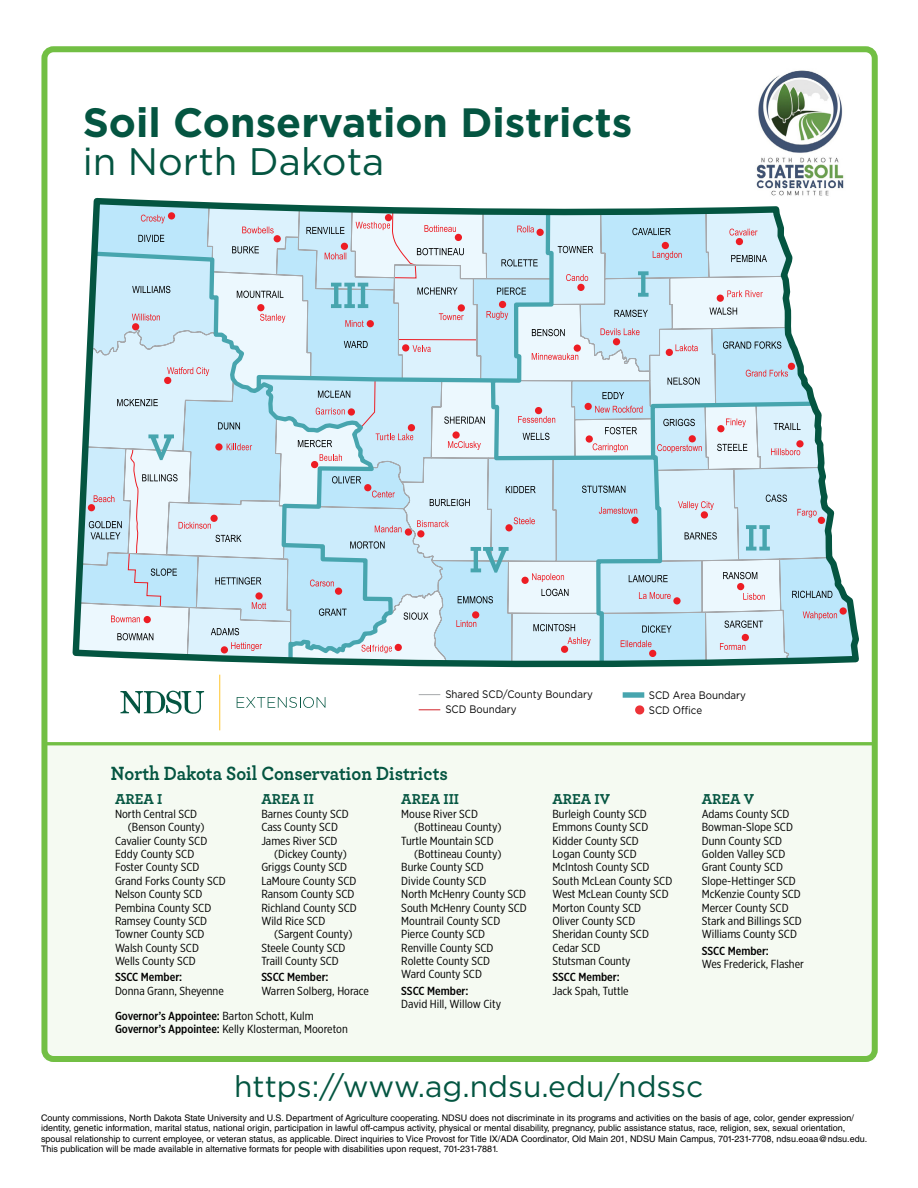
<style>
.page{position:relative;width:918px;height:1188px;background:#fff}
.page>*{position:absolute;margin:0;border:0;box-sizing:border-box;transform-origin:0 0}
.t1{font:700 40.95px "Gotham";color:#045541}
.t2{font:38.25px "Gotham";color:#045541}
.t3{font:30px "Gotham";color:#045541}
.t4{font:700 20.1px "Archer";color:#045541;scale:.92 1}
.t5{font:700 15px "Archer";color:#045541}
.t6{font:11.7px/13.4px "Gotham X Narrow";color:#000;scale:1.1 1}
.t7{font:500 11.7px "Gotham X Narrow";color:#000;scale:1.1 1}
.t8{font:10.8px/14.9px "Gotham";color:#000;scale:.9 1}
.t9{font:9px/10.5px "Helvetica LT Std";color:#000}
.s1{font-weight:500}
.s2{font-weight:400}
</style>
<div class="page">
<img style="left:756px;top:70px;width:88px;height:126px">
<div style="left:44px;top:744px;width:831px;height:316px;background:#f5faf2"></div>
<svg style="left:72px;top:198px;width:787px;height:470px;background:#c6dfe9"></svg>
<svg style="left:635px;top:705px;width:9px;height:9px"></svg>
<div style="left:623px;top:692px;width:21px;height:6px;background:#47a5ae"></div>
<svg style="left:419px;top:709px;width:21px;height:1px"></svg>
<svg style="left:419px;top:694px;width:21px;height:1px"></svg>
<div style="left:41px;top:46px;width:837px;height:1016px;border:6px solid #72bf44;border-radius:9px"></div>
<hr style="left:44px;top:742px;width:832px;height:3px;background:#72bf44">
<svg style="left:120px;top:690px;width:84px;height:24px"></svg>
<hr style="left:219px;top:675px;width:1px;height:55px;background:#ffc52b">
<svg style="left:237px;top:697px;width:88px;height:11px"></svg>
<p class="t1" style="left:83px;top:95px;width:551px">Soil Conservation Districts</p>
<p class="t2" style="left:83px;top:137px;width:303px">in North Dakota</p>
<p class="t8" style="left:445px;top:687px;width:165px">Shared SCD/County Boundary</p>
<p class="t8" style="left:445px;top:702px;width:81px">SCD Boundary</p>
<p class="t8" style="left:649px;top:687px;width:109px">SCD Area Boundary<br>SCD Office</p>
<p class="t4" style="left:111px;top:757px;width:368px">North Dakota Soil Conservation Districts</p>
<p class="t5" style="left:115px;top:788px;width:49px">AREA I</p>
<p class="t6" style="left:128px;top:807px;width:71px;text-indent:-13px">North Central SCD (Benson County)</p>
<p class="t6" style="left:115px;top:834px;width:85px">Cavalier County SCD</p>
<p class="t6" style="left:115px;top:847px;width:74px">Eddy County SCD</p>
<p class="t6" style="left:115px;top:860px;width:78px">Foster County SCD</p>
<p class="t6" style="left:115px;top:874px;width:102px">Grand Forks County SCD</p>
<p class="t6" style="left:115px;top:887px;width:81px">Nelson County SCD</p>
<p class="t6" style="left:115px;top:901px;width:89px">Pembina County SCD</p>
<p class="t6" style="left:115px;top:914px;width:85px">Ramsey County SCD</p>
<p class="t6" style="left:115px;top:927px;width:83px">Towner County SCD</p>
<p class="t6" style="left:115px;top:941px;width:78px">Walsh County SCD</p>
<p class="t6" style="left:115px;top:954px;width:75px">Wells County SCD</p>
<p class="t6" style="left:115px;top:971px;width:100px"><span class="s1">SSCC Member:<br></span>Donna Grann, Sheyenne</p>
<p class="t5" style="left:261px;top:788px;width:54px">AREA II</p>
<p class="t6" style="left:261px;top:807px;width:81px">Barnes County SCD</p>
<p class="t6" style="left:261px;top:820px;width:71px">Cass County SCD</p>
<p class="t6" style="left:274px;top:834px;width:68px;text-indent:-13px">James River SCD (Dickey County)</p>
<p class="t6" style="left:261px;top:860px;width:79px">Griggs County SCD</p>
<p class="t6" style="left:261px;top:874px;width:88px">LaMoure County SCD</p>
<p class="t6" style="left:261px;top:887px;width:86px">Ransom County SCD</p>
<p class="t6" style="left:261px;top:901px;width:88px">Richland County SCD</p>
<p class="t6" style="left:274px;top:914px;width:73px;text-indent:-13px">Wild Rice SCD (Sargent County)</p>
<p class="t6" style="left:261px;top:941px;width:78px">Steele County SCD</p>
<p class="t6" style="left:261px;top:954px;width:72px">Traill County SCD</p>
<p class="t6" style="left:261px;top:971px;width:99px"><span class="s1">SSCC Member:<br></span>Warren Solberg, Horace</p>
<p class="t5" style="left:401px;top:788px;width:59px">AREA III</p>
<p class="t6" style="left:414px;top:807px;width:81px;text-indent:-13px">Mouse River SCD (Bottineau County)</p>
<p class="t6" style="left:414px;top:834px;width:81px;text-indent:-13px">Turtle Mountain SCD (Bottineau County)</p>
<p class="t6" style="left:401px;top:860px;width:77px">Burke County SCD</p>
<p class="t6" style="left:401px;top:874px;width:79px">Divide County SCD</p>
<p class="t6" style="left:401px;top:887px;width:115px">North McHenry County SCD</p>
<p class="t6" style="left:401px;top:901px;width:116px">South McHenry County SCD</p>
<p class="t6" style="left:401px;top:914px;width:92px">Mountrail County SCD</p>
<p class="t6" style="left:401px;top:927px;width:78px">Pierce County SCD</p>
<p class="t6" style="left:401px;top:941px;width:85px">Renville County SCD</p>
<p class="t6" style="left:401px;top:954px;width:82px">Rolette County SCD</p>
<p class="t6" style="left:401px;top:968px;width:75px">Ward County SCD</p>
<p class="t6" style="left:401px;top:984px;width:92px"><span class="s1">SSCC Member:<br></span>David Hill, Willow City</p>
<p class="t7" style="left:115px;top:1009px;width:182px">Governor’s Appointee: <span class="s2">Barton Schott, Kulm</span></p>
<p class="t6" style="left:115px;top:1022px;width:213px"><span class="s1">Governor’s Appointee:</span> Kelly Klosterman, Mooreton</p>
<p class="t5" style="left:552px;top:788px;width:59px">AREA IV</p>
<p class="t6" style="left:552px;top:807px;width:87px">Burleigh County SCD</p>
<p class="t6" style="left:552px;top:820px;width:89px">Emmons County SCD</p>
<p class="t6" style="left:552px;top:834px;width:80px">Kidder County SCD</p>
<p class="t6" style="left:552px;top:847px;width:78px">Logan County SCD</p>
<p class="t6" style="left:552px;top:860px;width:90px">McIntosh County SCD</p>
<p class="t6" style="left:552px;top:874px;width:110px">South McLean County SCD</p>
<p class="t6" style="left:552px;top:887px;width:107px">West McLean County SCD</p>
<p class="t6" style="left:552px;top:901px;width:82px">Morton County SCD</p>
<p class="t6" style="left:552px;top:914px;width:77px">Oliver County SCD</p>
<p class="t6" style="left:552px;top:927px;width:89px">Sheridan County SCD</p>
<p class="t6" style="left:552px;top:941px;width:45px">Cedar SCD</p>
<p class="t6" style="left:552px;top:954px;width:73px">Stutsman County</p>
<p class="t6" style="left:552px;top:971px;width:71px"><span class="s1">SSCC Member:<br></span>Jack Spah, Tuttle</p>
<p class="t5" style="left:702px;top:788px;width:54px">AREA V</p>
<p class="t6" style="left:702px;top:807px;width:81px">Adams County SCD</p>
<p class="t6" style="left:702px;top:820px;width:84px">Bowman-Slope SCD</p>
<p class="t6" style="left:702px;top:834px;width:75px">Dunn County SCD</p>
<p class="t6" style="left:702px;top:847px;width:77px">Golden Valley SCD</p>
<p class="t6" style="left:702px;top:860px;width:75px">Grant County SCD</p>
<p class="t6" style="left:702px;top:874px;width:87px">Slope-Hettinger SCD</p>
<p class="t6" style="left:702px;top:887px;width:92px">McKenzie County SCD</p>
<p class="t6" style="left:702px;top:901px;width:80px">Mercer County SCD</p>
<p class="t6" style="left:702px;top:914px;width:92px">Stark and Billings SCD</p>
<p class="t6" style="left:702px;top:927px;width:88px">Williams County SCD</p>
<p class="t6" style="left:702px;top:944px;width:94px"><span class="s1">SSCC Member:<br></span>Wes Frederick, Flasher</p>
<p class="t3" style="left:234px;top:1068px;width:471px">https://www.ag.ndsu.edu/ndssc</p>
<p class="t9" style="left:41px;top:1112px;width:828px">County commissions, North Dakota State University and U.S. Department of Agriculture cooperating. NDSU does not discriminate in its programs and activities on the basis of age, color, gender expression/ identity, genetic information, marital status, national origin, participation in lawful off-campus activity, physical or mental disability, pregnancy, public assistance status, race, religion, sex, sexual orientation, spousal relationship to current employee, or veteran status, as applicable. Direct inquiries to Vice Provost for Title IX/ADA Coordinator, Old Main 201, NDSU Main Campus, 701-231-7708, ndsu.eoaa@ndsu.edu.<br>This publication will be made available in alternative formats for people with disabilities upon request, 701-231-7881.</p>
</div>
